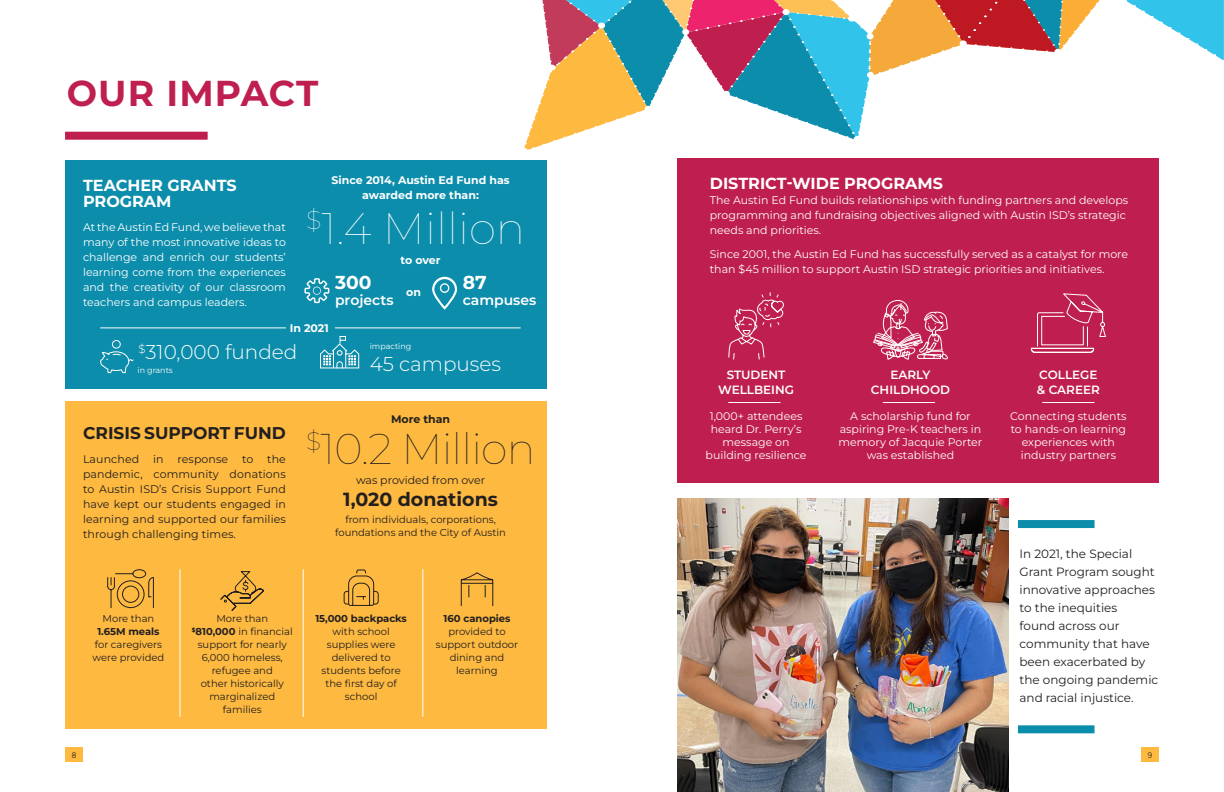
<style>
.page{position:relative;width:1224px;height:792px;background:#fff}
.page>*{position:absolute;margin:0;border:0;box-sizing:border-box;transform-origin:0 0}
.t1{font:100 44px "Montserrat";color:#fff}
.t2{font:100 43px "Montserrat";letter-spacing:-.02em;color:#231f20}
.t3{font:700 36px "Montserrat";letter-spacing:.03em;color:#bf1f4f}
.t4{font:300 20px "Montserrat";color:#fff}
.t5{font:700 19px "Montserrat";color:#231f20}
.t6{font:700 18.7px "Montserrat";color:#fff}
.t7{font:700 17px "Montserrat";color:#231f20}
.t8{font:700 16px/16px "Montserrat";color:#fff}
.t9{font:600 14px "Montserrat";color:#fff}
.t10{font:12px/18px "Montserrat";color:#231f20}
.t11{font:600 12px/14.4px "Montserrat";color:#fff;text-align:center}
.t12{font:11px/13px "Montserrat";color:#fff;text-align:center}
.t13{font:11px/15px "Montserrat";letter-spacing:.01em;color:#231f20;text-align:justify}
.t14{font:700 11px/15px "Montserrat";color:#fff;text-align:center}
.t15{font:700 11px "Montserrat";color:#231f20}
.t16{font:10px/13px "Montserrat";color:#231f20;text-align:center}
.t17{font:8px "Montserrat";color:#fff}
.t18{font:8px "Montserrat";color:#231f20;scale:.91 1}
.s1{font-weight:700}
</style>
<div class="page">
<div style="left:65px;top:747px;width:18px;height:15px;background:#fdb940"></div>
<div style="left:1141px;top:747px;width:18px;height:15px;background:#fdb940"></div>
<div style="left:65px;top:160px;width:482px;height:229px;background:#0c8dab"></div>
<div style="left:65px;top:401px;width:482px;height:328px;background:#fdb940"></div>
<hr style="left:180px;top:569px;width:1px;height:148px;background:#fff">
<hr style="left:303px;top:569px;width:1px;height:148px;background:#fff">
<hr style="left:423px;top:569px;width:1px;height:148px;background:#fff">
<div style="left:1018px;top:725px;width:77px;height:8px;background:#0c8dab"></div>
<div style="left:1018px;top:520px;width:77px;height:8px;background:#0c8dab"></div>
<svg style="left:304px;top:278px;width:25px;height:25px"></svg>
<svg style="left:432px;top:277px;width:25px;height:32px"></svg>
<div style="left:65px;top:132px;width:143px;height:8px;background:#bf1f4f"></div>
<svg style="left:343px;top:569px;width:36px;height:37px"></svg>
<svg style="left:220px;top:571px;width:44px;height:40px"></svg>
<svg style="left:107px;top:569px;width:47px;height:39px"></svg>
<svg style="left:460px;top:573px;width:34px;height:33px"></svg>
<svg style="left:320px;top:336px;width:39px;height:33px"></svg>
<svg style="left:100px;top:340px;width:34px;height:34px"></svg>
<div style="left:677px;top:159px;width:482px;height:324px;background:#bf1f4f"></div>
<svg style="left:873px;top:300px;width:75px;height:60px"></svg>
<svg style="left:1030px;top:293px;width:76px;height:60px"></svg>
<svg style="left:728px;top:292px;width:56px;height:68px"></svg>
<hr style="left:728px;top:402px;width:52px;height:1px;background:#fff">
<hr style="left:883px;top:402px;width:52px;height:1px;background:#fff">
<hr style="left:1042px;top:402px;width:53px;height:1px;background:#fff">
<img style="left:677px;top:498px;width:331px;height:294px">
<svg style="left:1126px;top:0;width:98px;height:60px"></svg>
<svg style="left:524px;top:0;width:576px;height:150px"></svg>
<div style="left:782px;top:9px;width:8px;height:6px;background:#fff;border-radius:50%"></div>
<div style="left:682px;top:29px;width:7px;height:6px;background:#fff;border-radius:50%"></div>
<div style="left:598px;top:23px;width:7px;height:6px;background:#fff;border-radius:50%"></div>
<div style="left:645px;top:106px;width:7px;height:6px;background:#fff;border-radius:50%"></div>
<div style="left:723px;top:91px;width:7px;height:6px;background:#fff;border-radius:50%"></div>
<div style="left:547px;top:65px;width:9px;height:6px;background:#fff;border-radius:50%"></div>
<div style="left:518px;top:147px;width:10px;height:9px;background:#fff;border-radius:50%"></div>
<div style="left:854px;top:136px;width:7px;height:6px;background:#fff;border-radius:50%"></div>
<div style="left:867px;top:72px;width:7px;height:6px;background:#fff;border-radius:50%"></div>
<div style="left:867px;top:33px;width:7px;height:6px;background:#fff;border-radius:50%"></div>
<div style="left:848px;top:16px;width:7px;height:6px;background:#fff;border-radius:50%"></div>
<div style="left:960px;top:40px;width:7px;height:6px;background:#fff;border-radius:50%"></div>
<div style="left:1054px;top:49px;width:7px;height:6px;background:#fff;border-radius:50%"></div>
<hr style="left:100px;top:328px;width:186px;height:1px;background:#fff">
<hr style="left:335px;top:328px;width:186px;height:1px;background:#fff">
<p class="t3" style="left:67px;top:70px;width:253px">OUR IMPACT</p>
<p class="t8" style="left:83px;top:177px;width:155px">TEACHER GRANTS<br>PROGRAM</p>
<p class="t12" style="left:83px;top:220px;width:204px;line-height:15px;text-align:justify">At the Austin Ed Fund, we believe that many of the most innovative ideas to challenge and enrich our students’ learning come from the experiences and the creativity of our classroom teachers and campus leaders.</p>
<p class="t14" style="left:332px;top:172px;width:180px">Since 2014, Austin Ed Fund has awarded more than:</p>
<p class="t1" style="left:306px;top:199px;width:220px"><sup>$</sup>1.4 Million</p>
<p class="t14" style="left:401px;top:252px;width:42px">to over</p>
<p class="t6" style="left:335px;top:270px;width:38px">300</p>
<p class="t9" style="left:335px;top:291px;width:60px">projects</p>
<p class="t14" style="left:406px;top:285px;width:16px">on</p>
<p class="t6" style="left:463px;top:270px;width:25px">87</p>
<p class="t9" style="left:463px;top:291px;width:75px">campuses</p>
<p class="t14" style="left:290px;top:320px;width:41px">In 2021</p>
<p class="t4" style="left:138px;top:339px;width:160px"><sup>$</sup>310,000 funded</p>
<p class="t17" style="left:138px;top:365px;width:37px">in grants</p>
<p class="t17" style="left:370px;top:341px;width:43px">impacting</p>
<p class="t4" style="left:370px;top:351px;width:133px">45 campuses</p>
<p class="t15" style="left:391px;top:412px;width:61px">More than</p>
<p class="t7" style="left:83px;top:422px;width:204px">CRISIS SUPPORT FUND</p>
<p class="t13" style="left:83px;top:451px;width:58px">Launched</p>
<p class="t13" style="left:153px;top:451px;width:12px">in</p>
<p class="t13" style="left:177px;top:451px;width:52px">response</p>
<p class="t13" style="left:242px;top:451px;width:13px">to</p>
<p class="t13" style="left:83px;top:451px;width:204px;text-indent:184px">the pandemic, community donations to Austin ISD’s Crisis Support Fund have kept our students engaged in learning and supported our families through challenging times.</p>
<p class="t2" style="left:306px;top:420px;width:231px"><sup>$</sup>10.2 Million</p>
<p class="t13" style="left:356px;top:472px;width:131px">was provided from over</p>
<p class="t5" style="left:343px;top:487px;width:156px">1,020 donations</p>
<p class="t16" style="left:335px;top:513px;width:172px">from individuals, corporations, foundations and the City of Austin</p>
<p class="t16" style="left:93px;top:612px;width:73px">More than<br><span class="s1">1.65M meals </span>for caregivers were provided</p>
<p class="t16" style="left:192px;top:612px;width:102px">More than<br><sup>$</sup><span class="s1">810,000</span> in financial support for nearly<br>6,000 homeless, refugee and<br>other historically marginalized families</p>
<p class="t16" style="left:315px;top:612px;width:93px"><span class="s1">15,000 backpacks </span>with school supplies were delivered to students before the first day of school</p>
<p class="t16" style="left:436px;top:612px;width:84px"><span class="s1">160 canopies </span>provided to support outdoor dining and learning</p>
<p class="t8" style="left:710px;top:175px;width:235px">DISTRICT-WIDE PROGRAMS</p>
<p class="t12" style="left:710px;top:192px;width:420px;line-height:15px;text-align:left">The Austin Ed Fund builds relationships with funding partners and develops programming and fundraising objectives aligned with Austin ISD’s strategic needs and priorities.</p>
<p class="t12" style="left:710px;top:246px;width:420px;line-height:15px;text-align:left">Since 2001, the Austin Ed Fund has successfully served as a catalyst for more than $45 million to support Austin ISD strategic priorities and initiatives.</p>
<p class="t11" style="left:727px;top:367px;width:60px">STUDENT</p>
<p class="t11" style="left:718px;top:382px;width:77px">WELLBEING</p>
<p class="t12" style="left:706px;top:409px;width:103px">1,000+ attendees heard Dr. Perry’s message on building resilience</p>
<p class="t11" style="left:871px;top:367px;width:81px">EARLY<br>CHILDHOOD</p>
<p class="t11" style="left:1037px;top:367px;width:64px;text-align:left">COLLEGE &amp; CAREER</p>
<p class="t12" style="left:1010px;top:409px;width:118px">Connecting students to hands-on learning experiences with industry partners</p>
<p class="t12" style="left:839px;top:409px;width:145px">A scholarship fund for aspiring Pre-K teachers in memory of Jacquie Porter was established</p>
<p class="t10" style="left:1020px;top:544px;width:140px">In 2021, the Special<br>Grant Program sought innovative approaches to the inequities<br>found across our community that have been exacerbated by the ongoing pandemic and racial injustice.</p>
<p class="t18" style="left:72px;top:749px;width:7px">8</p>
<p class="t18" style="left:1148px;top:749px;width:6px">9</p>
</div>
